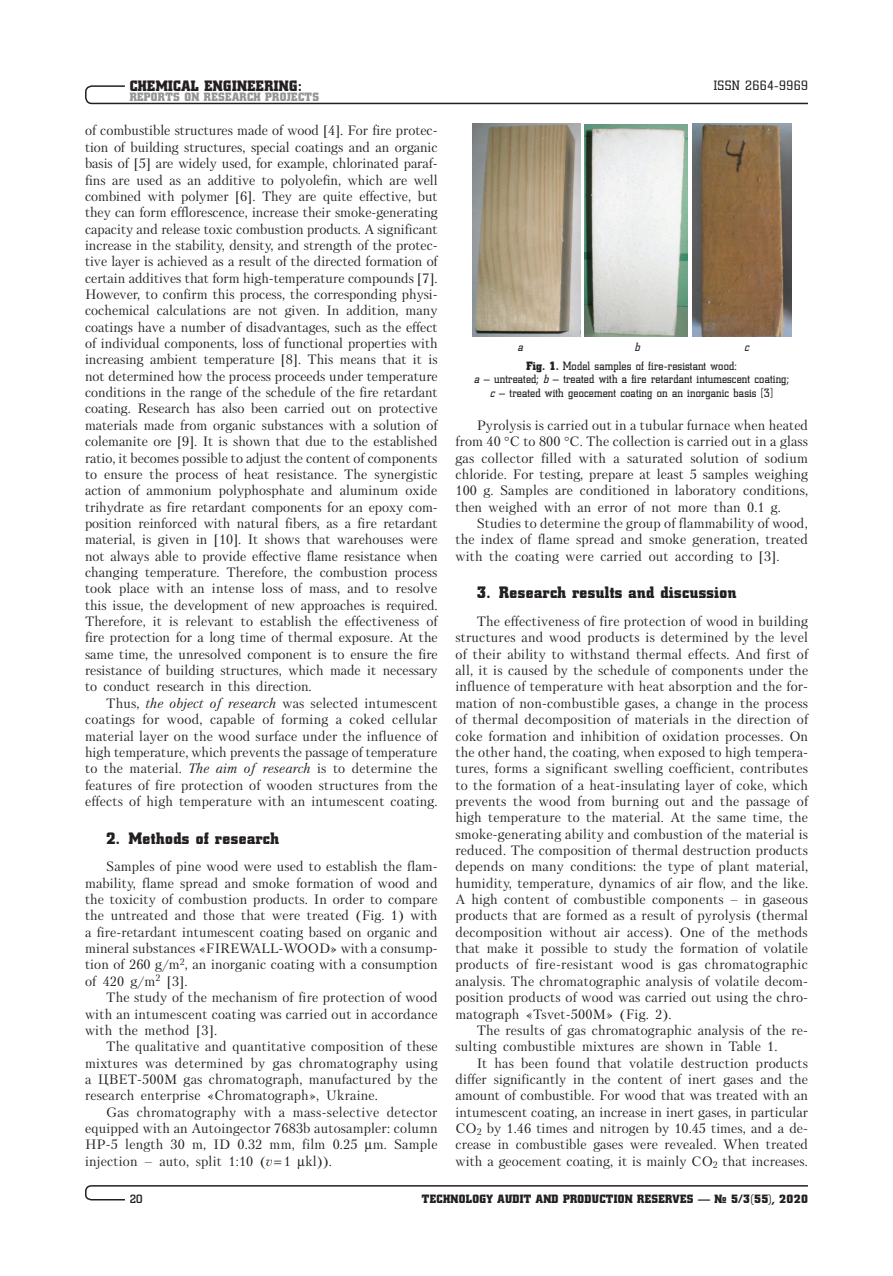
<style>
.page{position:relative;width:893px;height:1276px;background:#fff}
.page>*{position:absolute;margin:0;border:0;box-sizing:border-box;transform-origin:0 0}
.t1{font:16.5px "Coliseum Black C";letter-spacing:.025em;color:#231f20}
.t2{font:15px "Coliseum Black C";letter-spacing:.025em;color:#231f20}
.t3{font:13.5px/16.4px "Petersburg C";letter-spacing:.01em;color:#231f20;text-align:justify}
.t4{font:13.5px "Coliseum C";letter-spacing:.03em;color:#231f20}
.t5{font:12px/13.5px "Coliseum C";letter-spacing:.015em;color:#231f20;text-align:center}
.t6{font:12px "Coliseum Black C";letter-spacing:.025em;color:#231f20}
.t7{font:12px "Coliseum Black C";letter-spacing:.025em;color:#939598}
.t8{font:italic 12px "Coliseum C";color:#231f20}
.t9{font:700 12px "Coliseum C";color:#231f20}
.s1{font-style:italic}
.s2{font-family:"Coliseum Black C"}
</style>
<div class="page">
<svg style="left:85px;top:1185px;width:723px;height:16px"></svg>
<svg style="left:85px;top:85px;width:723px;height:20px"></svg>
<img style="left:472px;top:124px;width:108px;height:212px">
<img style="left:584px;top:124px;width:104px;height:212px">
<img style="left:692px;top:124px;width:99px;height:212px">
<p class="t2" style="left:130px;top:77px;width:173px">CHEMICAL ENGINEERING:</p>
<p class="t7" style="left:130px;top:90px;width:191px">REPORTS ON RESEARCH PROJECTS</p>
<p class="t3" style="left:85px;top:122px;width:354px">of combustible structures made of wood [4]. For fire protec&shy;tion of building structures, special coatings and an organic basis of [5] are widely used, for example, chlorinated paraf&shy;fins are used as an additive to polyolefin, which are well combined with polymer [6]. They are quite effective, but they can form efflorescence, increase their smoke-generating capacity and release toxic combustion products. A significant increase in the stability, density, and strength of the protec&shy;tive layer is achieved as a result of the directed formation of certain additives that form high-temperature compounds [7].<br>However, to confirm this process, the corresponding physi&shy;cochemical calculations are not given. In addition, many coatings have a number of disadvantages, such as the effect of individual components, loss of functional properties with increasing ambient temperature [8]. This means that it is not determined how the process proceeds under temperature conditions in the range of the schedule of the fire retardant coating. Research has also been carried out on protective materials made from organic substances with a solution of colemanite ore [9]. It is shown that due to the established ratio, it becomes possible to adjust the content of components to ensure the process of heat resistance. The synergistic action of ammonium polyphosphate and aluminum oxide trihydrate as fire retardant components for an epoxy com&shy;position reinforced with natural fibers, as a fire retardant material, is given in [10]. It shows that warehouses were not always able to provide effective flame resistance when changing temperature. Therefore, the combustion process took place with an intense loss of mass, and to resolve this issue, the development of new approaches is required.<br>Therefore, it is relevant to establish the effectiveness of fire protection for a long time of thermal exposure. At the same time, the unresolved component is to ensure the fire resistance of building structures, which made it necessary to conduct research in this direction.</p>
<p class="t3" style="left:85px;top:695px;width:354px;text-indent:21px">Thus, <span class="s1">the object of research</span> was selected intumescent coatings for wood, capable of forming a coked cellular material layer on the wood surface under the influence of high temperature, which prevents the passage of temperature to the material. <span class="s1">The aim of research</span> is to determine the features of fire protection of wooden structures from the effects of high temperature with an intumescent coating.</p>
<p class="t1" style="left:106px;top:828px;width:174px">2. Methods of research</p>
<p class="t3" style="left:85px;top:858px;width:354px;text-indent:21px">Samples of pine wood were used to establish the flam&shy;mability, flame spread and smoke formation of wood and the toxicity of combustion products. In order to compare the untreated and those that were treated (Fig. 1) with a fire-retardant intumescent coating based on organic and mineral substances «FIREWALL-WOOD» with a consump&shy;tion of 260 g/m<sup>2</sup>, an inorganic coating with a consumption of 420 g/m<sup>2</sup> [3].</p>
<p class="t3" style="left:85px;top:989px;width:354px;text-indent:21px">The study of the mechanism of fire protection of wood with an intumescent coating was carried out in accordance with the method [3].</p>
<p class="t3" style="left:85px;top:1038px;width:354px;text-indent:21px">The qualitative and quantitative composition of these mixtures was determined by gas chromatography using a ЦВЕТ-500M gas chromatograph, manufactured by the research enterprise «Chromatograph», Ukraine.</p>
<p class="t3" style="left:85px;top:1103px;width:354px;text-indent:21px">Gas chromatography with a mass-selective detector equipped with an Autoingector 7683b autosampler: column НР-5 length 30 m, ID 0.32 mm, film 0.25 m. Sample injection – auto, split 1:10 (<span class="s1">v</span> 1 kl)).</p>
<p class="t4" style="left:714px;top:78px;width:96px">ISSN 2664-9969</p>
<p class="t8" style="left:518px;top:340px;width:7px">a</p>
<p class="t8" style="left:635px;top:340px;width:7px">b</p>
<p class="t8" style="left:744px;top:340px;width:6px">c</p>
<p class="t5" style="left:474px;top:359px;width:316px"><span class="s2">Fig. 1.</span> Model samples of fire-resistant wood:<br><span class="s1">a</span> – untreated; <span class="s1">b</span> – treated with a fire retardant intumescent coating; <span class="s1">c</span> – treated with geocement coating on an inorganic basis [3]</p>
<p class="t3" style="left:455px;top:417px;width:354px;text-indent:21px">Pyrolysis is carried out in a tubular furnace when heated from 40 C to 800 C. The collection is carried out in a glass gas collector filled with a saturated solution of sodium chloride. For testing, prepare at least 5 samples weighing 100 g. Samples are conditioned in laboratory conditions, then weighed with an error of not more than 0.1 g.</p>
<p class="t3" style="left:455px;top:515px;width:354px;text-indent:21px">Studies to determine the group of flammability of wood, the index of flame spread and smoke generation, treated with the coating were carried out according to [3].</p>
<p class="t1" style="left:477px;top:583px;width:261px">3. Research results and discussion</p>
<p class="t3" style="left:455px;top:613px;width:354px;text-align:left;text-indent:21px">The effectiveness of fire protection of wood in building structures and wood products is determined by the level of their ability to withstand thermal effects. And first of all, it is caused by the schedule of components under the influence of temperature with heat absorption and the for&shy;mation of non-combustible gases, a change in the process of thermal decomposition of materials in the direction of coke formation and inhibition of oxidation processes. On the other hand, the coating, when exposed to high tempera&shy;tures, forms a significant swelling coefficient, contributes to the formation of a heat-insulating layer of coke, which prevents the wood from burning out and the passage of high temperature to the material. At the same time, the smoke-generating ability and combustion of the material is reduced. The composition of thermal destruction products depends on many conditions: the type of plant material, humidity, temperature, dynamics of air flow, and the like.<br>A high content of combustible components – in gaseous products that are formed as a result of pyrolysis (thermal decomposition without air access). One of the methods that make it possible to study the formation of volatile products of fire-resistant wood is gas chromatographic analysis. The chromatographic analysis of volatile decom&shy;position products of wood was carried out using the chro&shy;matograph «Tsvet-500M» (Fig. 2).</p>
<p class="t3" style="left:455px;top:1022px;width:354px;text-indent:21px">The results of gas chromatographic analysis of the re&shy;sulting combustible mixtures are shown in Table 1.</p>
<p class="t3" style="left:455px;top:1054px;width:354px;text-indent:21px">It has been found that volatile destruction products differ significantly in the content of inert gases and the amount of combustible. For wood that was treated with an intumescent coating, an increase in inert gases, in particular CO<sub>2</sub> by 1.46 times and nitrogen by 10.45 times, and a de&shy;crease in combustible gases were revealed. When treated with a geocement coating, it is mainly CO<sub>2</sub> that increases.</p>
<p class="t9" style="left:130px;top:1191px;width:14px">20</p>
<p class="t6" style="left:422px;top:1191px;width:387px">TECHNOLOGY AUDIT AND PRODUCTION RESERVES — № 5/3(55), 2020</p>
</div>
